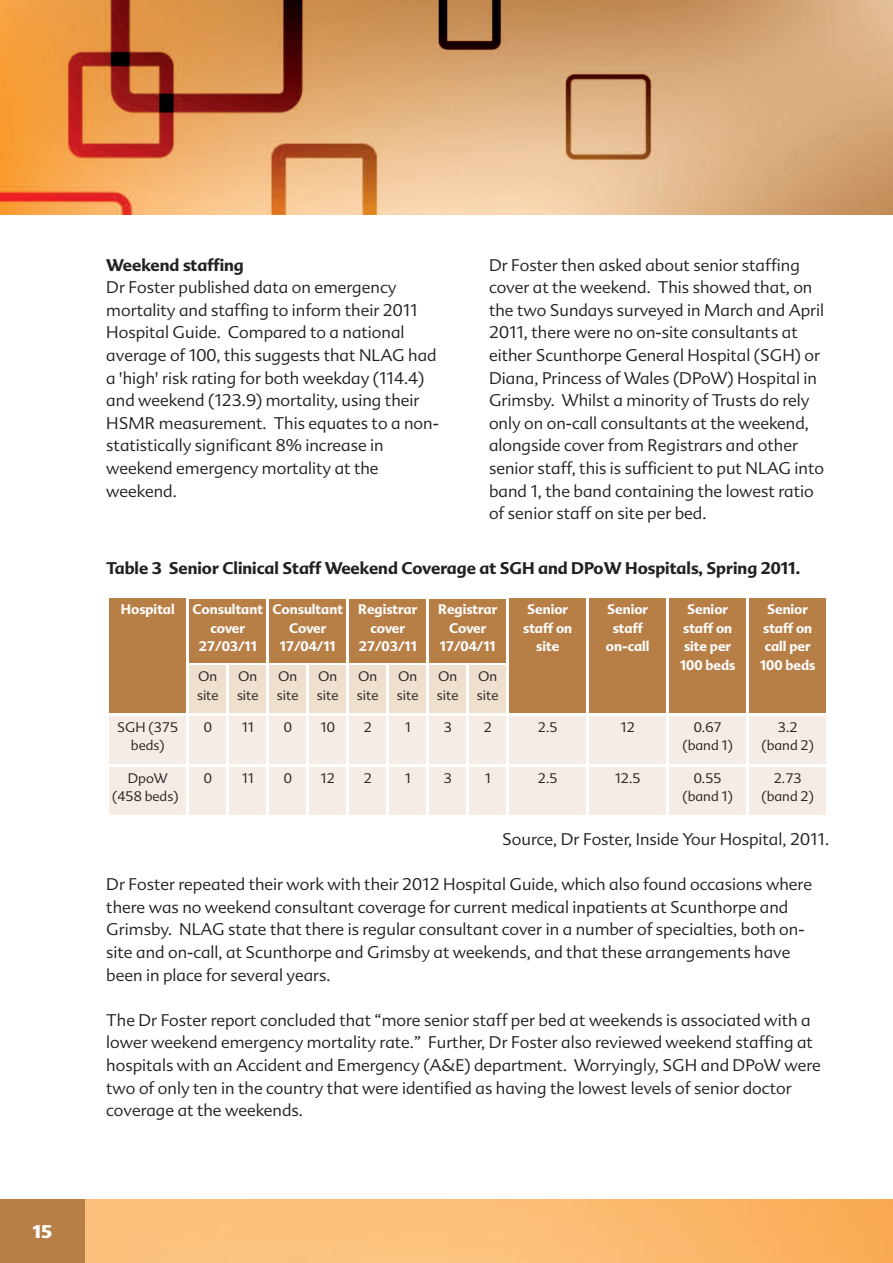
<style>
.page{position:relative;width:893px;height:1263px;background:#fff}
.page>*{position:absolute;margin:0;border:0;box-sizing:border-box;transform-origin:0 0}
.t1{font:900 18px "Advert";color:#fff}
.t2{font:300 16.5px/22.6px "Advert";color:#231f20}
.t3{font:700 16.5px "Advert";color:#231f20}
.t4{font:700 13.5px/18.5px "Advert";color:#fff;text-align:center}
.t5{font:300 13.5px/18.5px "Advert";color:#231f20}
</style>
<div class="page">
<img style="left:0;top:0;width:893px;height:215px">
<img style="left:85px;top:1199px;width:808px;height:64px">
<div style="left:0;top:1199px;width:85px;height:64px;background:#b77e46"></div>
<div style="left:109px;top:599px;width:77px;height:114px;background:#b77e46"></div>
<div style="left:189px;top:599px;width:77px;height:63px;background:#b77e46"></div>
<div style="left:269px;top:599px;width:77px;height:63px;background:#b77e46"></div>
<div style="left:349px;top:599px;width:77px;height:63px;background:#b77e46"></div>
<div style="left:429px;top:599px;width:77px;height:63px;background:#b77e46"></div>
<div style="left:509px;top:599px;width:77px;height:114px;background:#b77e46"></div>
<div style="left:589px;top:599px;width:77px;height:114px;background:#b77e46"></div>
<div style="left:669px;top:599px;width:77px;height:114px;background:#b77e46"></div>
<div style="left:749px;top:599px;width:77px;height:114px;background:#b77e46"></div>
<div style="left:189px;top:665px;width:37px;height:48px;background:#eedfce"></div>
<div style="left:229px;top:665px;width:37px;height:48px;background:#eedfce"></div>
<div style="left:269px;top:665px;width:37px;height:48px;background:#eedfce"></div>
<div style="left:309px;top:665px;width:37px;height:48px;background:#eedfce"></div>
<div style="left:349px;top:665px;width:37px;height:48px;background:#eedfce"></div>
<div style="left:389px;top:665px;width:37px;height:48px;background:#eedfce"></div>
<div style="left:429px;top:665px;width:37px;height:48px;background:#eedfce"></div>
<div style="left:469px;top:665px;width:37px;height:48px;background:#eedfce"></div>
<div style="left:109px;top:716px;width:77px;height:48px;background:#f5ede5"></div>
<div style="left:189px;top:716px;width:37px;height:48px;background:#f5ede5"></div>
<div style="left:229px;top:716px;width:37px;height:48px;background:#f5ede5"></div>
<div style="left:269px;top:716px;width:37px;height:48px;background:#f5ede5"></div>
<div style="left:309px;top:716px;width:37px;height:48px;background:#f5ede5"></div>
<div style="left:349px;top:716px;width:37px;height:48px;background:#f5ede5"></div>
<div style="left:389px;top:716px;width:37px;height:48px;background:#f5ede5"></div>
<div style="left:429px;top:716px;width:37px;height:48px;background:#f5ede5"></div>
<div style="left:469px;top:716px;width:37px;height:48px;background:#f5ede5"></div>
<div style="left:509px;top:716px;width:77px;height:48px;background:#f5ede5"></div>
<div style="left:589px;top:716px;width:77px;height:48px;background:#f5ede5"></div>
<div style="left:669px;top:716px;width:77px;height:48px;background:#f5ede5"></div>
<div style="left:749px;top:716px;width:77px;height:48px;background:#f5ede5"></div>
<div style="left:109px;top:767px;width:77px;height:47px;background:#f5ede5"></div>
<div style="left:189px;top:767px;width:37px;height:47px;background:#f5ede5"></div>
<div style="left:229px;top:767px;width:37px;height:47px;background:#f5ede5"></div>
<div style="left:269px;top:767px;width:37px;height:47px;background:#f5ede5"></div>
<div style="left:309px;top:767px;width:37px;height:47px;background:#f5ede5"></div>
<div style="left:349px;top:767px;width:37px;height:47px;background:#f5ede5"></div>
<div style="left:389px;top:767px;width:37px;height:47px;background:#f5ede5"></div>
<div style="left:429px;top:767px;width:37px;height:47px;background:#f5ede5"></div>
<div style="left:469px;top:767px;width:37px;height:47px;background:#f5ede5"></div>
<div style="left:509px;top:767px;width:77px;height:47px;background:#f5ede5"></div>
<div style="left:589px;top:767px;width:77px;height:47px;background:#f5ede5"></div>
<div style="left:669px;top:767px;width:77px;height:47px;background:#f5ede5"></div>
<div style="left:749px;top:767px;width:77px;height:47px;background:#f5ede5"></div>
<p class="t1" style="left:33px;top:1225px;width:21px">15</p>
<p class="t3" style="left:106px;top:259px;width:139px">Weekend staffing</p>
<p class="t2" style="left:106px;top:278px;width:334px">Dr Foster published data on emergency mortality and staffing to inform their 2011<br>Hospital Guide. Compared to a national average of 100, this suggests that NLAG had a 'high' risk rating for both weekday (114.4) and weekend (123.9) mortality, using their HSMR measurement. This equates to a non&shy;statistically significant 8% increase in weekend emergency mortality at the weekend.</p>
<p class="t2" style="left:489px;top:255px;width:337px">Dr Foster then asked about senior staffing cover at the weekend. This showed that, on the two Sundays surveyed in March and April 2011, there were no on-site consultants at either Scunthorpe General Hospital (SGH) or Diana, Princess of Wales (DPoW) Hospital in Grimsby. Whilst a minority of Trusts do rely only on on-call consultants at the weekend, alongside cover from Registrars and other senior staff, this is sufficient to put NLAG into band 1, the band containing the lowest ratio of senior staff on site per bed.</p>
<p class="t3" style="left:106px;top:562px;width:695px">Table 3 Senior Clinical Staff Weekend Coverage at SGH and DPoW Hospitals, Spring 2011.</p>
<p class="t4" style="left:121px;top:602px;width:55px">Hospital</p>
<p class="t4" style="left:193px;top:602px;width:72px">Consultant cover<br>27/03/11</p>
<p class="t4" style="left:273px;top:602px;width:72px">Consultant<br>Cover<br>17/04/11</p>
<p class="t4" style="left:358px;top:602px;width:61px">Registrar cover<br>27/03/11</p>
<p class="t4" style="left:438px;top:602px;width:61px">Registrar<br>Cover<br>17/04/11</p>
<p class="t4" style="left:523px;top:602px;width:51px">Senior staff on site</p>
<p class="t4" style="left:606px;top:602px;width:45px">Senior staff on-call</p>
<p class="t4" style="left:680px;top:602px;width:57px">Senior staff on site per<br>100 beds</p>
<p class="t4" style="left:760px;top:602px;width:57px">Senior staff on call per<br>100 beds</p>
<p class="t5" style="left:197px;top:668px;width:23px">On site</p>
<p class="t5" style="left:237px;top:668px;width:23px">On site</p>
<p class="t5" style="left:277px;top:668px;width:23px">On site</p>
<p class="t5" style="left:317px;top:668px;width:23px">On site</p>
<p class="t5" style="left:357px;top:668px;width:23px">On site</p>
<p class="t5" style="left:397px;top:668px;width:23px">On site</p>
<p class="t5" style="left:437px;top:668px;width:23px">On site</p>
<p class="t5" style="left:477px;top:668px;width:23px">On site</p>
<p class="t5" style="left:117px;top:719px;width:62px;text-align:center">SGH (375 beds)</p>
<p class="t5" style="left:204px;top:719px;width:10px">0</p>
<p class="t5" style="left:242px;top:719px;width:14px">11</p>
<p class="t5" style="left:284px;top:719px;width:10px">0</p>
<p class="t5" style="left:321px;top:719px;width:16px">10</p>
<p class="t5" style="left:364px;top:719px;width:10px">2</p>
<p class="t5" style="left:405px;top:719px;width:8px">1</p>
<p class="t5" style="left:444px;top:719px;width:10px">3</p>
<p class="t5" style="left:484px;top:719px;width:10px">2</p>
<p class="t5" style="left:538px;top:719px;width:21px">2.5</p>
<p class="t5" style="left:621px;top:719px;width:16px">12</p>
<p class="t5" style="left:683px;top:719px;width:52px;text-align:center">0.67 (band 1)</p>
<p class="t5" style="left:762px;top:719px;width:54px;text-align:center">3.2 (band 2)</p>
<p class="t5" style="left:112px;top:770px;width:68px;text-align:center">DpoW (458 beds)</p>
<p class="t5" style="left:204px;top:770px;width:10px">0</p>
<p class="t5" style="left:242px;top:770px;width:14px">11</p>
<p class="t5" style="left:284px;top:770px;width:10px">0</p>
<p class="t5" style="left:321px;top:770px;width:16px">12</p>
<p class="t5" style="left:364px;top:770px;width:10px">2</p>
<p class="t5" style="left:405px;top:770px;width:8px">1</p>
<p class="t5" style="left:444px;top:770px;width:10px">3</p>
<p class="t5" style="left:485px;top:770px;width:8px">1</p>
<p class="t5" style="left:538px;top:770px;width:21px">2.5</p>
<p class="t5" style="left:615px;top:770px;width:27px">12.5</p>
<p class="t5" style="left:683px;top:770px;width:52px;text-align:center">0.55 (band 1)</p>
<p class="t5" style="left:762px;top:770px;width:54px;text-align:center">2.73 (band 2)</p>
<p class="t2" style="left:502px;top:829px;width:328px">Source, Dr Foster, Inside Your Hospital, 2011.</p>
<p class="t2" style="left:106px;top:875px;width:707px">Dr Foster repeated their work with their 2012 Hospital Guide, which also found occasions where there was no weekend consultant coverage for current medical inpatients at Scunthorpe and Grimsby. NLAG state that there is regular consultant cover in a number of specialties, both on&shy;site and on-call, at Scunthorpe and Grimsby at weekends, and that these arrangements have been in place for several years.</p>
<p class="t2" style="left:106px;top:1010px;width:716px">The Dr Foster report concluded that “more senior staff per bed at weekends is associated with a lower weekend emergency mortality rate.” Further, Dr Foster also reviewed weekend staffing at hospitals with an Accident and Emergency (A&amp;E) department. Worryingly, SGH and DPoW were two of only ten in the country that were identified as having the lowest levels of senior doctor coverage at the weekends.</p>
</div>
